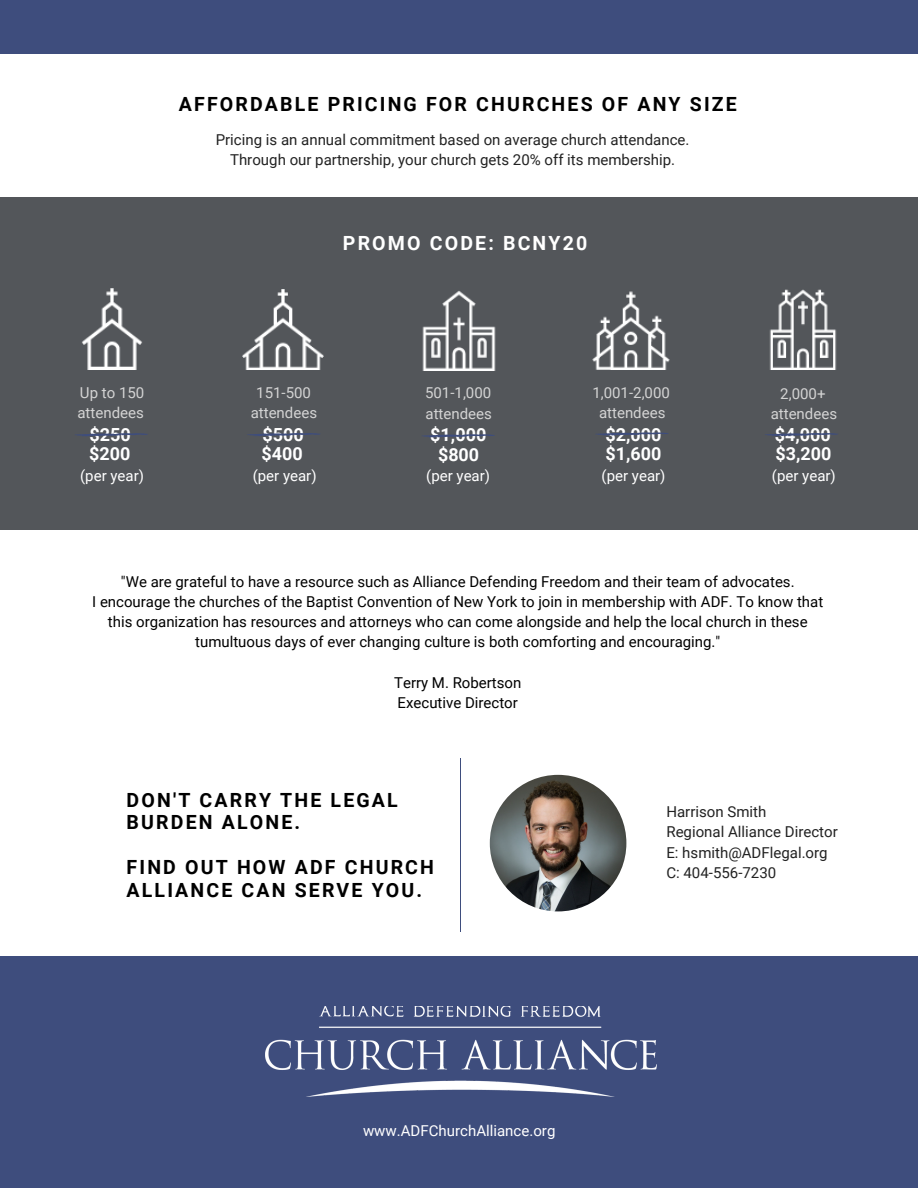
<style>
.page{position:relative;width:918px;height:1188px;background:#fff}
.page>*{position:absolute;margin:0;border:0;box-sizing:border-box;transform-origin:0 0}
.t1{font:700 19.5px/22.5px "Roboto";letter-spacing:.11em;color:#000}
.t2{font:700 19.5px "Roboto";letter-spacing:.11em;color:#fff}
.t3{font:700 18px/18.5px "Roboto";color:#fff}
.t4{font:15px/20.2px "Roboto";color:#000;text-align:center}
.t5{font:15px/20.2px "Roboto";color:#222;text-align:center}
.t6{font:15px "Roboto";color:#d4d4d4}
.t7{font:15px "Roboto";color:#fff}
</style>
<div class="page">
<div style="left:0;top:957px;width:918px;height:231px;background:#3e4d7d"></div>
<hr style="left:460px;top:758px;width:1px;height:173px;background:#3e4d7d">
<svg style="left:489px;top:774px;width:138px;height:138px"></svg>
<div style="left:0;top:197px;width:918px;height:333px;background:#53565a"></div>
<img style="left:82px;top:289px;width:60px;height:81px">
<img style="left:243px;top:289px;width:81px;height:81px">
<img style="left:422px;top:291px;width:74px;height:79px">
<img style="left:592px;top:291px;width:78px;height:79px">
<img style="left:769px;top:289px;width:68px;height:81px">
<svg style="left:75px;top:433px;width:73px;height:3px"></svg>
<svg style="left:247px;top:433px;width:73px;height:3px"></svg>
<svg style="left:422px;top:434px;width:73px;height:4px"></svg>
<svg style="left:597px;top:432px;width:72px;height:4px"></svg>
<svg style="left:765px;top:433px;width:73px;height:3px"></svg>
<div style="left:0;top:0;width:918px;height:54px;background:#3e4d7d"></div>
<img style="left:265px;top:1006px;width:392px;height:90px">
<h1 class="t1" style="left:179px;top:93px;width:559px">AFFORDABLE PRICING FOR CHURCHES OF ANY SIZE</h1>
<p class="t5" style="left:216px;top:130px;width:475px">Pricing is an annual commitment based on average church attendance.<br>Through our partnership, your church gets 20% off its membership.</p>
<p class="t6" style="left:80px;top:384px;width:66px">Up to 150</p>
<h1 class="t2" style="left:343px;top:232px;width:246px">PROMO CODE: BCNY20</h1>
<p class="t6" style="left:256px;top:384px;width:56px">151-500</p>
<p class="t6" style="left:425px;top:384px;width:68px">501-1,000</p>
<p class="t6" style="left:592px;top:384px;width:79px">1,001-2,000</p>
<p class="t6" style="left:780px;top:385px;width:47px">2,000+</p>
<p class="t6" style="left:77px;top:404px;width:68px">attendees</p>
<p class="t6" style="left:251px;top:404px;width:68px">attendees</p>
<p class="t6" style="left:426px;top:405px;width:68px">attendees</p>
<p class="t6" style="left:599px;top:404px;width:68px">attendees</p>
<p class="t6" style="left:771px;top:405px;width:68px">attendees</p>
<p class="t3" style="left:262px;top:426px;width:43px">$500</p>
<p class="t3" style="left:606px;top:426px;width:58px">$2,000</p>
<p class="t3" style="left:775px;top:426px;width:58px">$4,000</p>
<p class="t3" style="left:89px;top:426px;width:43px">$250 $200</p>
<p class="t3" style="left:430px;top:426px;width:58px">$1,000</p>
<p class="t3" style="left:261px;top:445px;width:43px">$400</p>
<p class="t3" style="left:438px;top:446px;width:43px">$800</p>
<p class="t3" style="left:606px;top:445px;width:57px">$1,600</p>
<p class="t3" style="left:775px;top:445px;width:57px">$3,200</p>
<p class="t7" style="left:80px;top:467px;width:65px">(per year)</p>
<p class="t7" style="left:253px;top:467px;width:65px">(per year)</p>
<p class="t7" style="left:426px;top:467px;width:65px">(per year)</p>
<p class="t7" style="left:602px;top:467px;width:65px">(per year)</p>
<p class="t7" style="left:772px;top:467px;width:65px">(per year)</p>
<p class="t4" style="left:92px;top:571px;width:733px">"We are grateful to have a resource such as Alliance Defending Freedom and their team of advocates.<br>I encourage the churches of the Baptist Convention of New York to join in membership with ADF. To know that this organization has resources and attorneys who can come alongside and help the local church in these tumultuous days of ever changing culture is both comforting and encouraging."</p>
<p class="t4" style="left:394px;top:673px;width:129px;text-align:left">Terry M. Robertson<br>Executive Director</p>
<h1 class="t1" style="left:127px;top:789px;width:273px">DON'T CARRY THE LEGAL<br>BURDEN ALONE.</h1>
<h1 class="t1" style="left:127px;top:856px;width:309px">FIND OUT HOW ADF CHURCH<br>ALLIANCE CAN SERVE YOU.</h1>
<p class="t7" style="left:363px;top:1122px;width:194px">www.ADFChurchAlliance.org</p>
<p class="t5" style="left:666px;top:802px;width:173px;text-align:left">Harrison Smith<br>Regional Alliance Director<br>E: hsmith@ADFlegal.org<br>C: 404-556-7230</p>
</div>
